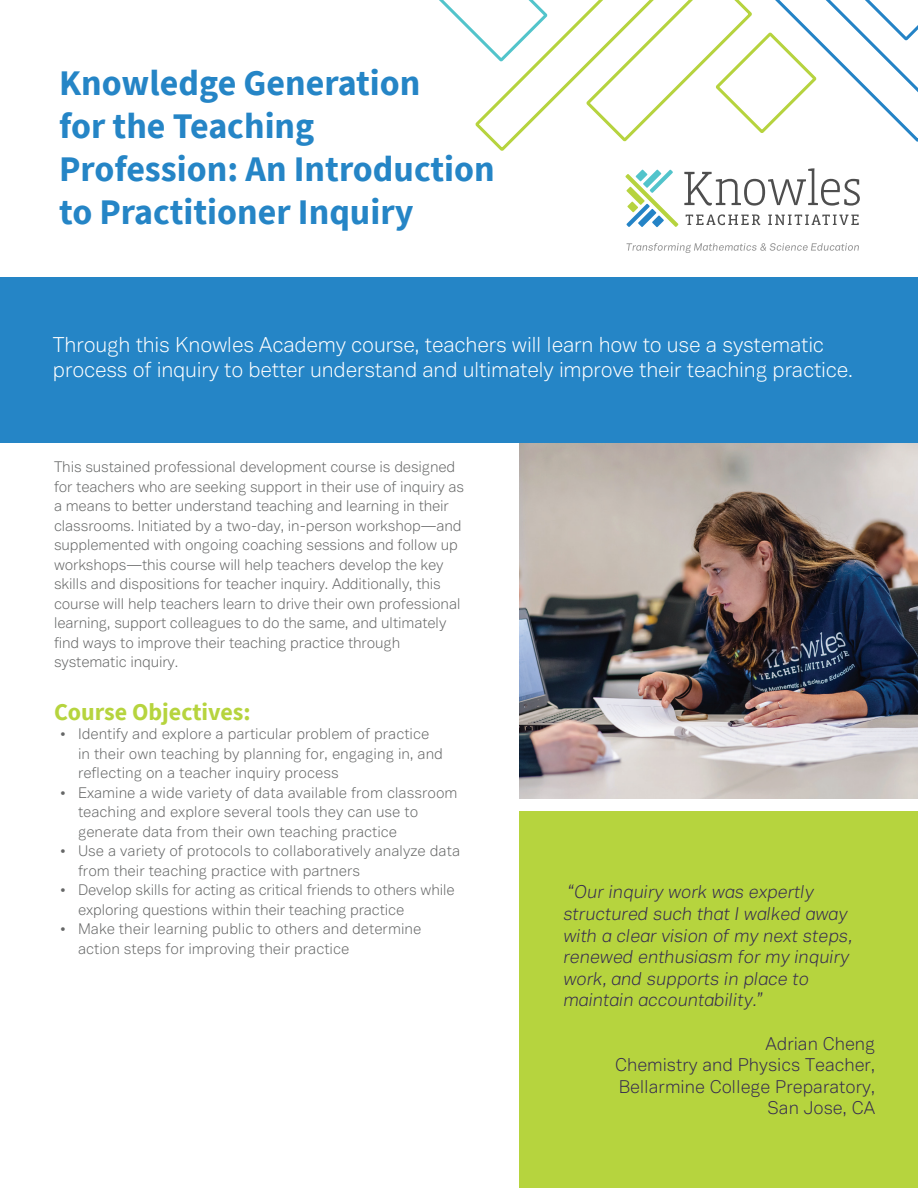
<style>
.page{position:relative;width:918px;height:1188px;background:#fff}
.page>*{position:absolute;margin:0;border:0;box-sizing:border-box;transform-origin:0 0}
.t1{font:700 36px/43.2px "Source Sans Pro";color:#2585c6}
.t2{font:700 24px "Source Sans Pro";color:#b6d43e}
.t3{font:300 21px/25.2px "Vaud";letter-spacing:-.01em;color:#fff}
.t4{font:italic 300 18px/21.6px "Vaud";color:#352a50}
.t5{font:300 18px/21.6px "Vaud";color:#352a50;text-align:right}
.t6{font:300 15px/19.5px "Vaud";letter-spacing:-.01em;color:#656666}
</style>
<div class="page">
<img style="left:520px;top:443px;width:398px;height:356px">
<div style="left:0;top:278px;width:918px;height:165px;background:#2585c6"></div>
<svg style="left:439px;top:0;width:34px;height:34px"></svg>
<svg style="left:473px;top:0;width:445px;height:151px"></svg>
<svg style="left:626px;top:243px;width:233px;height:10px"></svg>
<svg style="left:686px;top:214px;width:74px;height:11px"></svg>
<svg style="left:768px;top:215px;width:91px;height:10px"></svg>
<svg style="left:684px;top:168px;width:176px;height:38px"></svg>
<svg style="left:626px;top:170px;width:52px;height:57px"></svg>
<div style="left:520px;top:812px;width:398px;height:376px;background:#b6d43e"></div>
<h1 class="t1" style="left:59px;top:60px;width:437px">Knowledge Generation<br>for the Teaching<br>Profession: An Introduction to Practitioner Inquiry</h1>
<h3 class="t3" style="left:53px;top:332px;width:802px">Through this Knowles Academy course, teachers will learn how to use a systematic process of inquiry to better understand and ultimately improve their teaching practice.</h3>
<p class="t6" style="left:54px;top:457px;width:412px">This sustained professional development course is designed for teachers who are seeking support in their use of inquiry as a means to better understand teaching and learning in their classrooms. Initiated by a two-day, in-person workshop—and supplemented with ongoing coaching sessions and follow up workshops—this course will help teachers develop the key skills and dispositions for teacher inquiry. Additionally, this course will help teachers learn to drive their own professional learning, support colleagues to do the same, and ultimately find ways to improve their teaching practice through systematic inquiry.</p>
<h2 class="t2" style="left:54px;top:696px;width:198px">Course Objectives:</h2>
<p class="t6" style="left:78px;top:724px;width:367px;text-indent:-18px">• Identify and explore a particular problem of practice in their own teaching by planning for, engaging in, and reflecting on a teacher inquiry process</p>
<p class="t6" style="left:78px;top:783px;width:381px;text-indent:-18px">• Examine a wide variety of data available from classroom teaching and explore several tools they can use to generate data from their own teaching practice</p>
<p class="t6" style="left:78px;top:841px;width:384px;text-indent:-18px">• Use a variety of protocols to collaboratively analyze data from their teaching practice with partners</p>
<p class="t6" style="left:78px;top:880px;width:378px;text-indent:-18px">• Develop skills for acting as critical friends to others while exploring questions within their teaching practice</p>
<p class="t6" style="left:78px;top:919px;width:345px;text-indent:-18px">• Make their learning public to others and determine action steps for improving their practice</p>
<p class="t4" style="left:563px;top:881px;width:290px">“Our inquiry work was expertly structured such that I walked away with a clear vision of my next steps, renewed enthusiasm for my inquiry work, and supports in place to maintain accountability.”</p>
<p class="t5" style="left:615px;top:1032px;width:262px">Adrian Cheng<br>Chemistry and Physics Teacher,<br>Bellarmine College Preparatory,<br>San Jose, CA</p>
</div>
